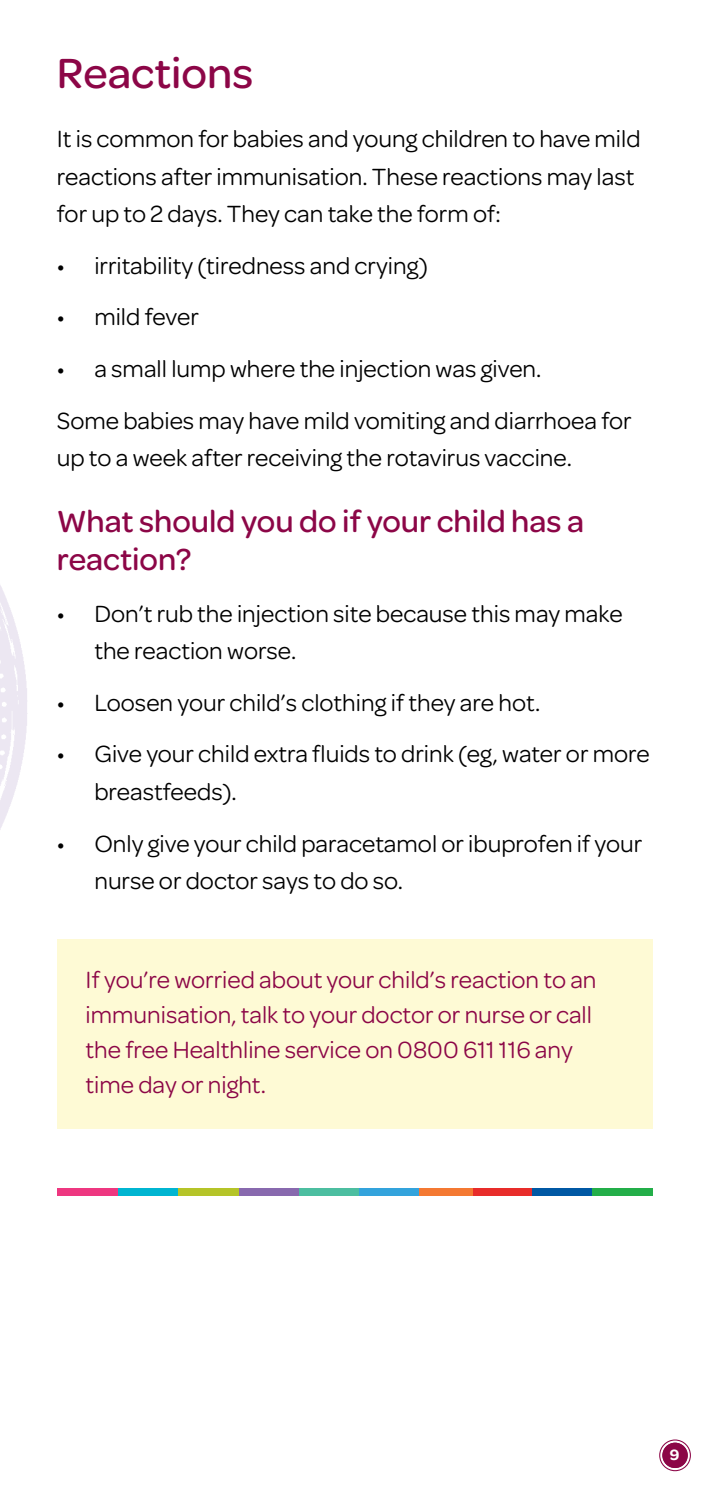
<style>
.page{position:relative;width:709px;height:1489px;background:#fff}
.page>*{position:absolute;margin:0;border:0;box-sizing:border-box;transform-origin:0 0}
.t1{font:500 45px "Omnes";color:#8c0647}
.t2{font:500 32.5px/37.5px "Omnes";color:#8c0647}
.t3{font:25px/37.5px "Omnes";color:#000}
.t4{font:25px/35px "Omnes";color:#8c0647}
.t5{font:600 16px "Omnes";color:#fff}
</style>
<div class="page">
<div style="left:662px;top:1442px;width:25px;height:25px;background:#8c0647;border-radius:50%"></div>
<div style="left:659px;top:1439px;width:32px;height:31px;border:1px solid #8c0647;border-radius:50%"></div>
<div style="left:662px;top:1442px;width:25px;height:25px;border:3px solid #8c0647;border-radius:50%"></div>
<div style="left:57px;top:939px;width:595px;height:190px;background:#fefad5"></div>
<div style="left:57px;top:1187px;width:61px;height:8px;background:#ee3780"></div>
<div style="left:118px;top:1187px;width:60px;height:8px;background:#00b5d1"></div>
<div style="left:178px;top:1187px;width:61px;height:8px;background:#b5c428"></div>
<div style="left:239px;top:1187px;width:60px;height:8px;background:#8869ae"></div>
<div style="left:299px;top:1187px;width:61px;height:8px;background:#4cbea0"></div>
<div style="left:359px;top:1187px;width:61px;height:8px;background:#33a3dc"></div>
<div style="left:419px;top:1187px;width:54px;height:8px;background:#f47932"></div>
<div style="left:473px;top:1187px;width:60px;height:8px;background:#e82c2a"></div>
<div style="left:532px;top:1187px;width:61px;height:8px;background:#0058a4"></div>
<div style="left:592px;top:1187px;width:61px;height:8px;background:#23ae49"></div>
<img style="left:0;top:585px;width:28px;height:245px">
<h1 class="t1" style="left:57px;top:42px;width:198px">Reactions</h1>
<p class="t3" style="left:57px;top:118px;width:585px">It is common for babies and young children to have mild reactions after immunisation. These reactions may last for up to 2 days. They can take the form of:</p>
<p class="t3" style="left:57px;top:245px;width:372px">• irritability (tiredness and crying)</p>
<p class="t3" style="left:57px;top:297px;width:143px">• mild fever</p>
<p class="t3" style="left:57px;top:341px;width:576px;line-height:51.8px">• a small lump where the injection was given.<br>Some babies may have mild vomiting and diarrhoea for</p>
<p class="t3" style="left:57px;top:438px;width:517px">up to a week after receiving the rotavirus vaccine.</p>
<h2 class="t2" style="left:57px;top:501px;width:529px">What should you do if your child has a reaction?</h2>
<p class="t3" style="left:94px;top:593px;width:530px;text-indent:-37px">• Don’t rub the injection site because this may make the reaction worse.</p>
<p class="t3" style="left:57px;top:682px;width:485px">• Loosen your child’s clothing if they are hot.</p>
<p class="t3" style="left:94px;top:734px;width:557px;text-indent:-37px">• Give your child extra fluids to drink (eg, water or more breastfeeds).</p>
<p class="t3" style="left:94px;top:823px;width:549px;text-indent:-37px">• Only give your child paracetamol or ibuprofen if your nurse or doctor says to do so.</p>
<p class="t4" style="left:86px;top:960px;width:512px">If you’re worried about your child’s reaction to an immunisation, talk to your doctor or nurse or call the free Healthline service on 0800 611 116 any time day or night.</p>
<p class="t5" style="left:670px;top:1443px;width:11px">9</p>
</div>
